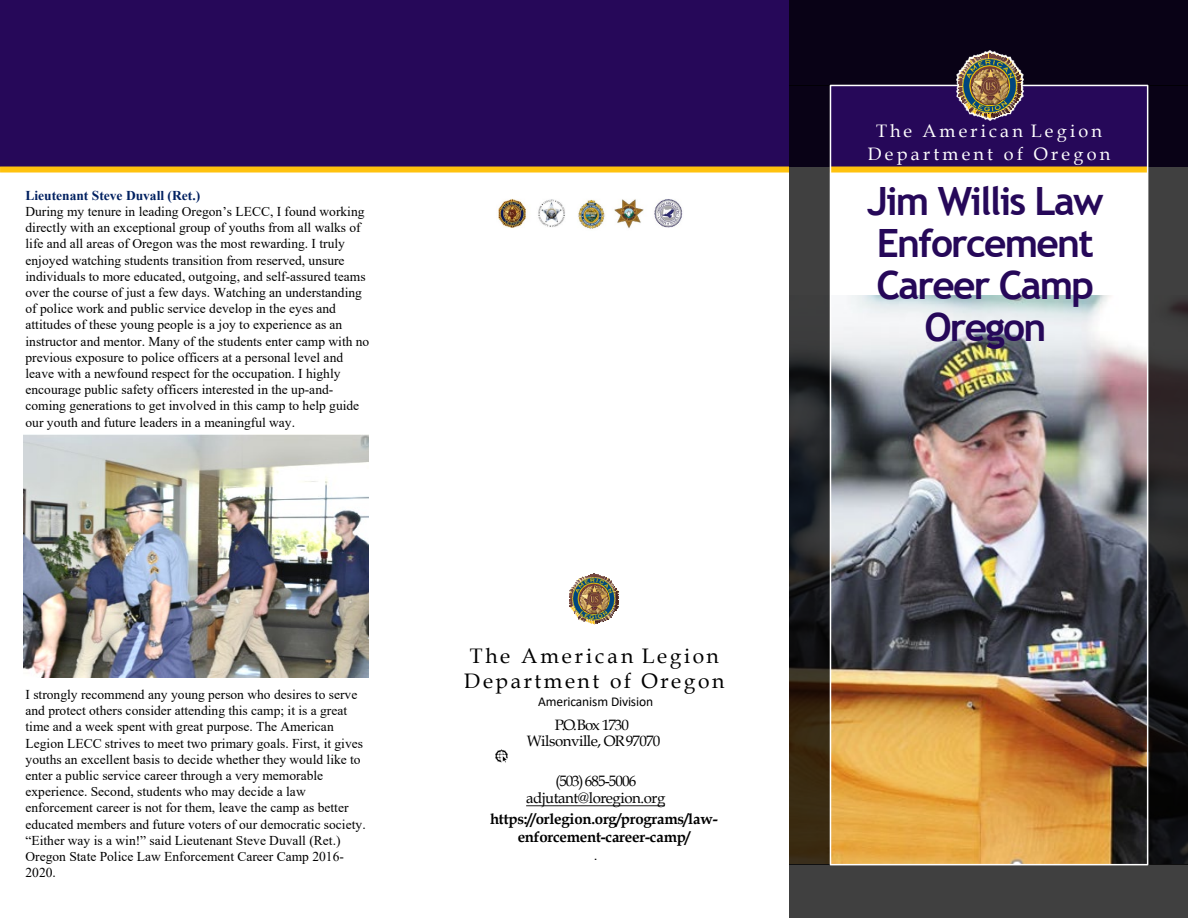
<style>
.page{position:relative;width:1188px;height:918px;background:#fff}
.page>*{position:absolute;margin:0;border:0;box-sizing:border-box;transform-origin:0 0}
.t1{font:700 39px/42px "Trebuchet MS";letter-spacing:-.045em;color:#260859;text-align:center}
.t2{font:21px/25.2px "Book Antiqua";letter-spacing:.12em;color:#000}
.t3{font:18px "Book Antiqua";letter-spacing:.18em;color:#fff}
.t4{font:700 15px/17.9px "Book Antiqua";letter-spacing:-.015em;color:#000;text-align:center}
.t5{font:15px/16.5px "Book Antiqua";letter-spacing:-.03em;color:#000;text-align:center}
.t6{font:15px "Book Antiqua";letter-spacing:-.055em;color:#000}
.t7{font:13.5px/16.2px "Times New Roman";color:#000}
.t8{font:700 13.5px "Times New Roman";color:#002060}
.t9{font:13.5px "Calibri";letter-spacing:-.01em;color:#000}
.t10{font:13.5px "Arial";color:#000}
</style>
<div class="page">
<img style="left:833px;top:295px;width:312px;height:567px">
<div style="left:0;top:0;width:1188px;height:167px;background:#260859"></div>
<div style="left:830px;top:167px;width:317px;height:6px;background:#ffc20e"></div>
<div style="left:0;top:167px;width:789px;height:6px;background:#ffc20e"></div>
<div style="left:789px;top:865px;width:399px;height:53px;background:#404040"></div>
<div style="left:789px;top:85px;width:41px;height:780px;background:#000;opacity:.75"></div>
<div style="left:789px;top:0;width:399px;height:85px;background:#090216"></div>
<div style="left:1147px;top:85px;width:41px;height:780px;background:#000;opacity:.75"></div>
<div style="left:830px;top:85px;width:318px;height:780px;border:2px solid #fff"></div>
<img style="left:956px;top:51px;width:67px;height:70px">
<svg style="left:958px;top:53px;width:63px;height:66px"></svg>
<img style="left:962px;top:59px;width:56px;height:55px">
<img style="left:971px;top:67px;width:37px;height:37px">
<svg style="left:570px;top:574px;width:48px;height:50px"></svg>
<img style="left:573px;top:578px;width:43px;height:43px">
<img style="left:580px;top:584px;width:28px;height:29px">
<svg style="left:495px;top:750px;width:13px;height:13px"></svg>
<svg style="left:526px;top:805px;width:139px;height:1px"></svg>
<img style="left:24px;top:435px;width:344px;height:243px">
<img style="left:498px;top:199px;width:185px;height:30px">
<p class="t8" style="left:26px;top:186px;width:176px">Lieutenant Steve Duvall (Ret.)</p>
<p class="t7" style="left:26px;top:203px;width:345px">During my tenure in leading Oregon’s LECC, I found working directly with an exceptional group of youths from all walks of life and all areas of Oregon was the most rewarding. I truly enjoyed watching students transition from reserved, unsure individuals to more educated, outgoing, and self-assured teams over the course of just a few days. Watching an understanding of police work and public service develop in the eyes and attitudes of these young people is a joy to experience as an instructor and mentor. Many of the students enter camp with no previous exposure to police officers at a personal level and leave with a newfound respect for the occupation. I highly encourage public safety officers interested in the up-and&shy;coming generations to get involved in this camp to help guide our youth and future leaders in a meaningful way.</p>
<p class="t7" style="left:26px;top:686px;width:342px">I strongly recommend any young person who desires to serve and protect others consider attending this camp; it is a great time and a week spent with great purpose. The American Legion LECC strives to meet two primary goals. First, it gives youths an excellent basis to decide whether they would like to enter a public service career through a very memorable experience. Second, students who may decide a law enforcement career is not for them, leave the camp as better educated members and future voters of our democratic society. “Either way is a win!” said Lieutenant Steve Duvall (Ret.)<br>Oregon State Police Law Enforcement Career Camp 2016- 2020.</p>
<p class="t2" style="left:464px;top:643px;width:261px">The American Legion<br>Department of Oregon</p>
<p class="t9" style="left:538px;top:692px;width:116px">Americanism Division</p>
<p class="t5" style="left:527px;top:716px;width:135px">P.O.Box 1730<br>Wilsonville, OR97070</p>
<p class="t6" style="left:556px;top:770px;width:82px">(503)685-5006</p>
<p class="t5" style="left:526px;top:790px;width:141px">adjutant@loregion.org</p>
<p class="t4" style="left:490px;top:810px;width:229px">https://orlegion.org/programs/law&shy;enforcement-career-camp/</p>
<p class="t10" style="left:594px;top:846px;width:5px">.</p>
<p class="t3" style="left:876px;top:119px;width:227px">The American Legion</p>
<p class="t3" style="left:868px;top:142px;width:244px">Department of Oregon</p>
<p class="t1" style="left:867px;top:180px;width:238px">Jim Willis Law<br>Enforcement<br>Career Camp<br>Oregon</p>
</div>
